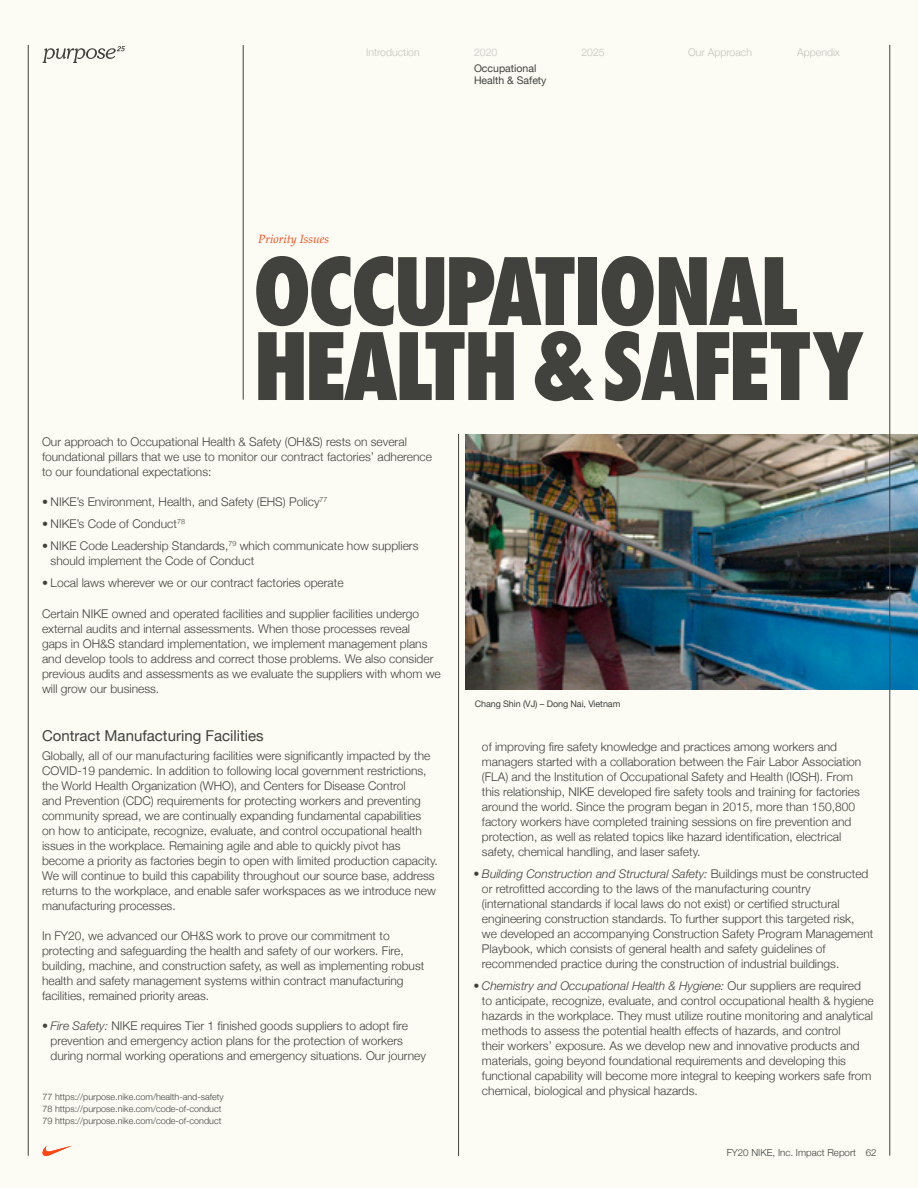
<style>
.page{position:relative;width:918px;height:1188px;background:#fcfcf5}
.page>*{position:absolute;margin:0;border:0;box-sizing:border-box;transform-origin:0 0}
.Large_Futura_Condens{font:800 condensed 90px/75px "Futura Std";letter-spacing:-.04em;color:#41413d}
.Grey_Sub_Headers{font:15px "Helvetica Neue";color:#41413d}
.Body_Copy{font:300 12px/15px "Helvetica Neue";color:#41413d}
.Small_orange_italic{font:italic 12px "Palatino";color:#ff4512}
.t1{font:300 10.5px "Helvetica Neue";color:#c6c6c5}
.t2{font:10.5px/12px "Helvetica Neue";color:#41413d}
.t3{font:300 9.75px "Helvetica Neue";color:#41413d}
.Foot_notes{font:300 9px "Helvetica Neue";color:#41413d}
.Caption_style{font:9px "Helvetica Neue";letter-spacing:-.01em;color:#41413d}
.s1{font-family:"Helvetica Neue LT Std";font-style:italic}
</style>
<div class="page">
<img style="left:465px;top:434px;width:453px;height:256px">
<hr style="left:243px;top:45px;width:1px;height:355px;background:#41413d">
<hr style="left:890px;top:45px;width:1px;height:1111px;background:#41413d">
<hr style="left:28px;top:45px;width:1px;height:1111px;background:#41413d">
<svg style="left:43px;top:46px;width:82px;height:17px"></svg>
<svg style="left:42px;top:1145px;width:30px;height:11px"></svg>
<hr style="left:458px;top:434px;width:1px;height:722px;background:#41413d">
<p class="t1" style="left:366px;top:44px;width:55px">Introduction</p>
<p class="t1" style="left:474px;top:44px;width:25px">2020</p>
<p class="t1" style="left:581px;top:44px;width:25px">2025</p>
<p class="t1" style="left:688px;top:44px;width:65px">Our Approach</p>
<p class="t1" style="left:797px;top:44px;width:44px">Appendix</p>
<p class="Small_orange_italic" style="left:258px;top:229px;width:73px">Priority Issues</p>
<p class="t2" style="left:474px;top:63px;width:74px">Occupational<br>Health &amp; Safety</p>
<p class="Large_Futura_Condens" style="left:253px;top:254px;width:613px">OCCUPATIONAL<br>HEALTH &amp; SAFETY</p>
<p class="Body_Copy" style="left:42px;top:433px;width:391px">Our approach to Occupational Health &amp; Safety (OH&amp;S) rests on several foundational pillars that we use to monitor our contract factories’ adherence to our foundational expectations:</p>
<p class="Body_Copy" style="left:42px;top:493px;width:287px">• NIKE’s Environment, Health, and Safety (EHS) Policy<sup>77</sup></p>
<p class="Body_Copy" style="left:42px;top:515px;width:144px">• NIKE’s Code of Conduct<sup>78</sup></p>
<p class="Body_Copy" style="left:51px;top:537px;width:369px;text-indent:-9px">• NIKE Code Leadership Standards,<sup>79</sup> which communicate how suppliers should implement the Code of Conduct</p>
<p class="Body_Copy" style="left:42px;top:574px;width:303px">• Local laws wherever we or our contract factories operate</p>
<p class="Body_Copy" style="left:42px;top:605px;width:400px">Certain NIKE owned and operated facilities and supplier facilities undergo external audits and internal assessments. When those processes reveal<br>gaps in OH&amp;S standard implementation, we implement management plans and develop tools to address and correct those problems. We also consider previous audits and assessments as we evaluate the suppliers with whom we will grow our business.</p>
<p class="Grey_Sub_Headers" style="left:42px;top:725px;width:223px">Contract Manufacturing Facilities</p>
<p class="Body_Copy" style="left:42px;top:748px;width:397px">Globally, all of our manufacturing facilities were significantly impacted by the COVID-19 pandemic. In addition to following local government restrictions, the World Health Organization (WHO), and Centers for Disease Control<br>and Prevention (CDC) requirements for protecting workers and preventing community spread, we are continually expanding fundamental capabilities<br>on how to anticipate, recognize, evaluate, and control occupational health issues in the workplace. Remaining agile and able to quickly pivot has become a priority as factories begin to open with limited production capacity.<br>We will continue to build this capability throughout our source base, address returns to the workplace, and enable safer workspaces as we introduce new manufacturing processes.</p>
<p class="Body_Copy" style="left:42px;top:927px;width:384px">In FY20, we advanced our OH&amp;S work to prove our commitment to protecting and safeguarding the health and safety of our workers. Fire, building, machine, and construction safety, as well as implementing robust health and safety management systems within contract manufacturing facilities, remained priority areas.</p>
<p class="Body_Copy" style="left:51px;top:1017px;width:377px;text-indent:-9px"><span class="s1">• Fire Safety:</span> NIKE requires Tier 1 finished goods suppliers to adopt fire prevention and emergency action plans for the protection of workers during normal working operations and emergency situations. Our journey</p>
<p class="Foot_notes" style="left:43px;top:1090px;width:183px">77 https://purpose.nike.com/health-and-safety</p>
<p class="Foot_notes" style="left:43px;top:1102px;width:180px">78 https://purpose.nike.com/code-of-conduct</p>
<p class="Foot_notes" style="left:43px;top:1114px;width:180px">79 https://purpose.nike.com/code-of-conduct</p>
<p class="Caption_style" style="left:475px;top:697px;width:147px">Chang Shin (VJ) – Dong Nai, Vietnam</p>
<p class="Body_Copy" style="left:482px;top:738px;width:381px">of improving fire safety knowledge and practices among workers and managers started with a collaboration between the Fair Labor Association (FLA) and the Institution of Occupational Safety and Health (IOSH). From this relationship, NIKE developed fire safety tools and training for factories around the world. Since the program began in 2015, more than 150,800 factory workers have completed training sessions on fire prevention and protection, as well as related topics like hazard identification, electrical safety, chemical handling, and laser safety.</p>
<p class="Body_Copy" style="left:482px;top:865px;width:393px;text-indent:-9px"><span class="s1">• Building Construction and Structural Safety:</span> Buildings must be constructed or retrofitted according to the laws of the manufacturing country (international standards if local laws do not exist) or certified structural engineering construction standards. To further support this targeted risk,<br>we developed an accompanying Construction Safety Program Management Playbook, which consists of general health and safety guidelines of recommended practice during the construction of industrial buildings.</p>
<p class="Body_Copy" style="left:482px;top:977px;width:393px;text-indent:-9px"><span class="s1">• Chemistry and Occupational Health &amp; Hygiene:</span> Our suppliers are required to anticipate, recognize, evaluate, and control occupational health &amp; hygiene hazards in the workplace. They must utilize routine monitoring and analytical methods to assess the potential health effects of hazards, and control<br>their workers’ exposure. As we develop new and innovative products and materials, going beyond foundational requirements and developing this functional capability will become more integral to keeping workers safe from chemical, biological and physical hazards.</p>
<p class="t3" style="left:727px;top:1144px;width:151px">FY20 NIKE, Inc. Impact Report 62</p>
</div>
